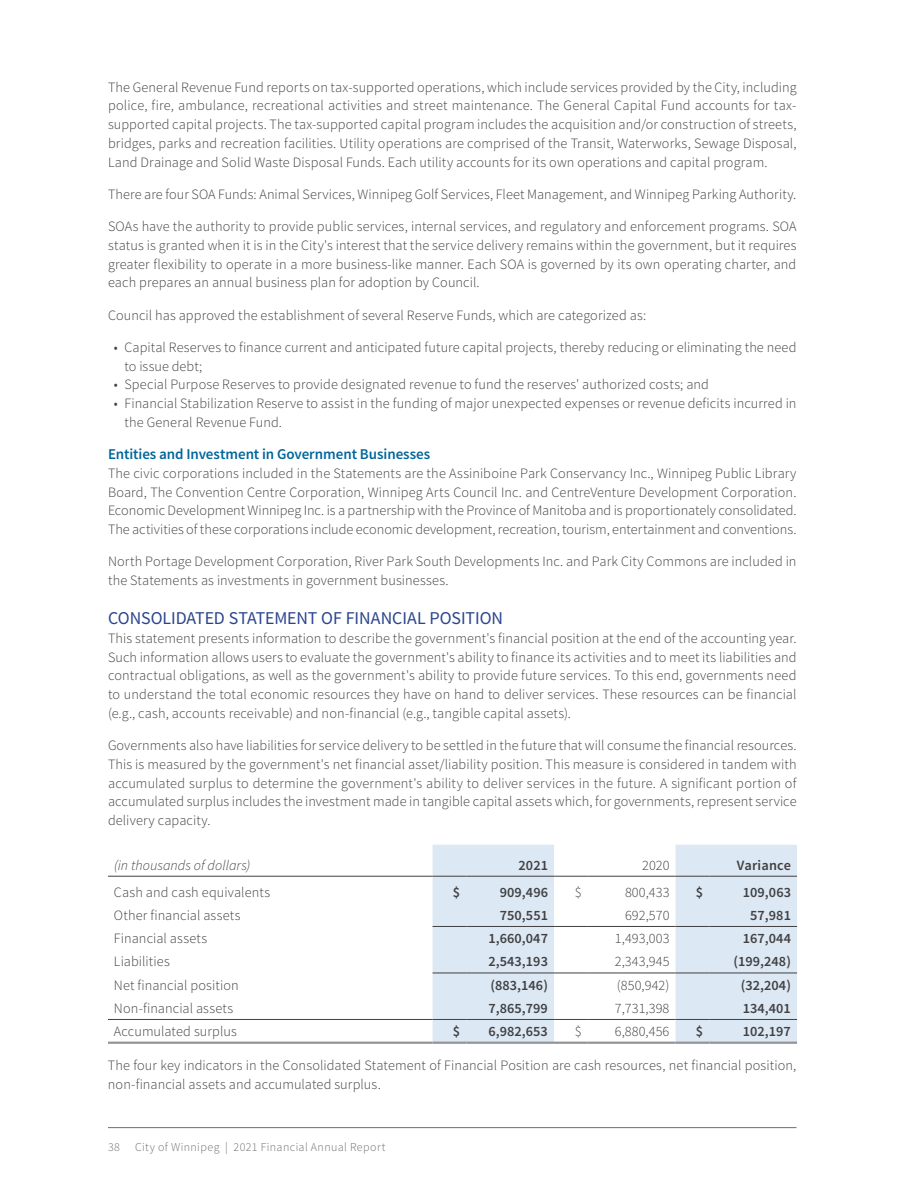
<style>
.page{position:relative;width:918px;height:1188px;background:#fff}
.page>*{position:absolute;margin:0;border:0;box-sizing:border-box;transform-origin:0 0}
.t1{font:18px "Source Sans Pro";color:#2b458d}
.t2{font:600 15px "Source Sans Pro";letter-spacing:-.005em;color:#00669b}
.t3{font:300 14.25px/18.8px "Source Sans Pro";letter-spacing:.005em;color:#414042;text-align:justify}
.t4{font:600 14.25px "Source Sans Pro";letter-spacing:.005em;color:#414042}
.t5{font:italic 300 14.25px "Source Sans Pro";letter-spacing:.005em;color:#414042}
.t6{font:300 12px "Source Sans Pro";letter-spacing:.03em;color:#6d6e71}
</style>
<div class="page">
<hr style="left:108px;top:1127px;width:688px;height:1px;background:#6d6e71">
<svg style="left:433px;top:845px;width:364px;height:197px;fill:#dce8f3"></svg>
<hr style="left:108px;top:876px;width:325px;height:1px;background:#414042">
<hr style="left:433px;top:876px;width:33px;height:1px;background:#414042">
<hr style="left:466px;top:876px;width:88px;height:1px;background:#414042">
<hr style="left:554px;top:876px;width:34px;height:1px;background:#414042">
<hr style="left:588px;top:876px;width:88px;height:1px;background:#414042">
<hr style="left:676px;top:876px;width:33px;height:1px;background:#414042">
<hr style="left:709px;top:876px;width:88px;height:1px;background:#414042">
<hr style="left:433px;top:926px;width:33px;height:1px;background:#414042">
<hr style="left:466px;top:926px;width:88px;height:1px;background:#414042">
<hr style="left:554px;top:926px;width:34px;height:1px;background:#414042">
<hr style="left:588px;top:926px;width:88px;height:1px;background:#414042">
<hr style="left:676px;top:926px;width:33px;height:1px;background:#414042">
<hr style="left:709px;top:926px;width:88px;height:1px;background:#414042">
<hr style="left:433px;top:973px;width:33px;height:1px;background:#414042">
<hr style="left:466px;top:973px;width:88px;height:1px;background:#414042">
<hr style="left:554px;top:973px;width:34px;height:1px;background:#414042">
<hr style="left:588px;top:973px;width:88px;height:1px;background:#414042">
<hr style="left:676px;top:973px;width:33px;height:1px;background:#414042">
<hr style="left:709px;top:973px;width:88px;height:1px;background:#414042">
<hr style="left:433px;top:1019px;width:33px;height:1px;background:#414042">
<hr style="left:466px;top:1019px;width:88px;height:1px;background:#414042">
<hr style="left:554px;top:1019px;width:34px;height:1px;background:#414042">
<hr style="left:588px;top:1019px;width:88px;height:1px;background:#414042">
<hr style="left:676px;top:1019px;width:33px;height:1px;background:#414042">
<hr style="left:709px;top:1019px;width:88px;height:1px;background:#414042">
<hr style="left:433px;top:1042px;width:33px;height:2px;background:#939598">
<hr style="left:466px;top:1042px;width:88px;height:2px;background:#939598">
<hr style="left:554px;top:1042px;width:34px;height:2px;background:#939598">
<hr style="left:588px;top:1042px;width:88px;height:2px;background:#939598">
<hr style="left:676px;top:1042px;width:33px;height:2px;background:#939598">
<hr style="left:709px;top:1042px;width:88px;height:2px;background:#939598">
<hr style="left:108px;top:1042px;width:325px;height:2px;background:#939598">
<hr style="left:108px;top:1019px;width:325px;height:1px;background:#414042">
<p class="t3" style="left:108px;top:78px;width:690px">The General Revenue Fund reports on tax-supported operations, which include services provided by the City, including police, fire, ambulance, recreational activities and street maintenance. The General Capital Fund accounts for tax&shy;supported capital projects. The tax-supported capital program includes the acquisition and/or construction of streets, bridges, parks and recreation facilities. Utility operations are comprised of the Transit, Waterworks, Sewage Disposal, Land Drainage and Solid Waste Disposal Funds. Each utility accounts for its own operations and capital program.</p>
<p class="t3" style="left:108px;top:185px;width:690px">There are four SOA Funds: Animal Services, Winnipeg Golf Services, Fleet Management, and Winnipeg Parking Authority.</p>
<p class="t3" style="left:108px;top:217px;width:690px">SOAs have the authority to provide public services, internal services, and regulatory and enforcement programs. SOA status is granted when it is in the City's interest that the service delivery remains within the government, but it requires greater flexibility to operate in a more business-like manner. Each SOA is governed by its own operating charter, and each prepares an annual business plan for adoption by Council.</p>
<p class="t3" style="left:108px;top:306px;width:540px">Council has approved the establishment of several Reserve Funds, which are categorized as:</p>
<p class="t3" style="left:125px;top:338px;width:674px;text-indent:-11px">• Capital Reserves to finance current and anticipated future capital projects, thereby reducing or eliminating the need to issue debt;</p>
<p class="t3" style="left:114px;top:375px;width:597px">• Special Purpose Reserves to provide designated revenue to fund the reserves' authorized costs; and</p>
<p class="t3" style="left:125px;top:394px;width:674px;text-indent:-11px">• Financial Stabilization Reserve to assist in the funding of major unexpected expenses or revenue deficits incurred in the General Revenue Fund.</p>
<p class="t2" style="left:108px;top:445px;width:324px">Entities and Investment in Government Businesses</p>
<p class="t3" style="left:108px;top:464px;width:690px">The civic corporations included in the Statements are the Assiniboine Park Conservancy Inc., Winnipeg Public Library Board, The Convention Centre Corporation, Winnipeg Arts Council Inc. and CentreVenture Development Corporation.<br>Economic Development Winnipeg Inc. is a partnership with the Province of Manitoba and is proportionately consolidated.<br>The activities of these corporations include economic development, recreation, tourism, entertainment and conventions.</p>
<p class="t3" style="left:108px;top:552px;width:690px">North Portage Development Corporation, River Park South Developments Inc. and Park City Commons are included in the Statements as investments in government businesses.</p>
<p class="t1" style="left:108px;top:607px;width:397px">CONSOLIDATED STATEMENT OF FINANCIAL POSITION</p>
<p class="t3" style="left:108px;top:629px;width:690px">This statement presents information to describe the government's financial position at the end of the accounting year.<br>Such information allows users to evaluate the government's ability to finance its activities and to meet its liabilities and contractual obligations, as well as the government's ability to provide future services. To this end, governments need to understand the total economic resources they have on hand to deliver services. These resources can be financial (e.g., cash, accounts receivable) and non-financial (e.g., tangible capital assets).</p>
<p class="t3" style="left:108px;top:736px;width:690px">Governments also have liabilities for service delivery to be settled in the future that will consume the financial resources.<br>This is measured by the government's net financial asset/liability position. This measure is considered in tandem with accumulated surplus to determine the government's ability to deliver services in the future. A significant portion of accumulated surplus includes the investment made in tangible capital assets which, for governments, represent service delivery capacity.</p>
<p class="t5" style="left:114px;top:857px;width:138px">(in thousands of dollars)</p>
<p class="t4" style="left:519px;top:856px;width:31px">2021</p>
<p class="t3" style="left:642px;top:856px;width:29px">2020</p>
<p class="t4" style="left:737px;top:856px;width:56px">Variance</p>
<p class="t3" style="left:114px;top:883px;width:158px">Cash and cash equivalents</p>
<p class="t4" style="left:453px;top:883px;width:9px">$</p>
<p class="t4" style="left:500px;top:883px;width:50px">909,496</p>
<p class="t3" style="left:575px;top:883px;width:8px">$</p>
<p class="t3" style="left:625px;top:883px;width:46px">800,433</p>
<p class="t4" style="left:696px;top:883px;width:9px">$</p>
<p class="t4" style="left:743px;top:883px;width:50px">109,063</p>
<p class="t3" style="left:114px;top:906px;width:128px">Other financial assets</p>
<p class="t4" style="left:500px;top:906px;width:50px">750,551</p>
<p class="t3" style="left:625px;top:906px;width:46px">692,570</p>
<p class="t4" style="left:750px;top:906px;width:42px">57,981</p>
<p class="t3" style="left:114px;top:929px;width:95px">Financial assets</p>
<p class="t4" style="left:488px;top:929px;width:61px">1,660,047</p>
<p class="t3" style="left:615px;top:929px;width:56px">1,493,003</p>
<p class="t4" style="left:743px;top:929px;width:50px">167,044</p>
<p class="t3" style="left:114px;top:952px;width:57px">Liabilities</p>
<p class="t4" style="left:488px;top:953px;width:61px">2,543,193</p>
<p class="t3" style="left:615px;top:952px;width:56px">2,343,945</p>
<p class="t4" style="left:733px;top:953px;width:59px">(199,248)</p>
<p class="t3" style="left:114px;top:976px;width:126px">Net financial position</p>
<p class="t4" style="left:490px;top:976px;width:59px">(883,146)</p>
<p class="t3" style="left:617px;top:976px;width:54px">(850,942)</p>
<p class="t4" style="left:741px;top:976px;width:52px">(32,204)</p>
<p class="t3" style="left:114px;top:999px;width:121px">Non-financial assets</p>
<p class="t4" style="left:488px;top:999px;width:61px">7,865,799</p>
<p class="t3" style="left:615px;top:999px;width:56px">7,731,398</p>
<p class="t4" style="left:743px;top:999px;width:50px">134,401</p>
<p class="t3" style="left:114px;top:1022px;width:125px">Accumulated surplus</p>
<p class="t4" style="left:453px;top:1022px;width:9px">$</p>
<p class="t4" style="left:488px;top:1022px;width:61px">6,982,653</p>
<p class="t3" style="left:575px;top:1022px;width:8px">$</p>
<p class="t3" style="left:615px;top:1022px;width:56px">6,880,456</p>
<p class="t4" style="left:696px;top:1022px;width:9px">$</p>
<p class="t4" style="left:743px;top:1022px;width:50px">102,197</p>
<p class="t3" style="left:108px;top:1056px;width:690px">The four key indicators in the Consolidated Statement of Financial Position are cash resources, net financial position, non-financial assets and accumulated surplus.</p>
<p class="t6" style="left:108px;top:1140px;width:279px">38 City of Winnipeg | 2021 Financial Annual Report</p>
</div>
